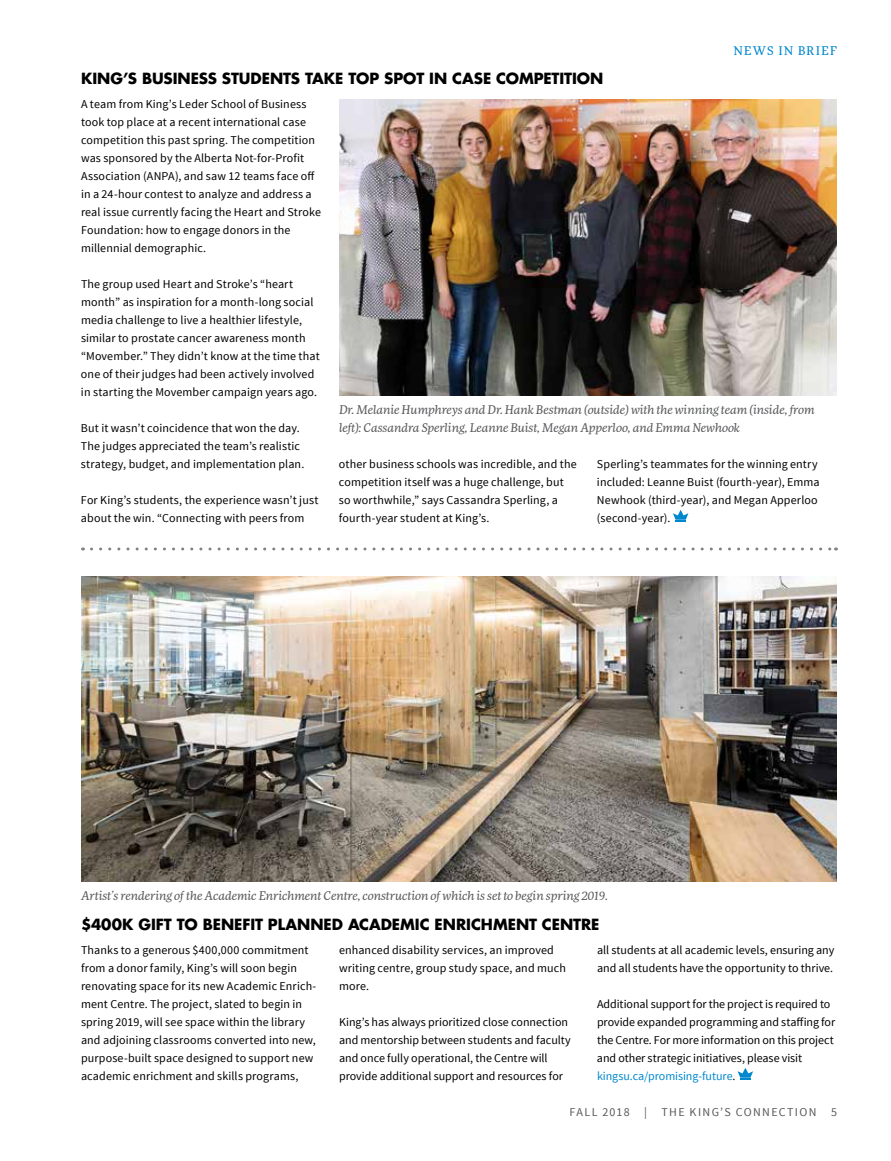
<style>
.page{position:relative;width:891px;height:1161px;background:#fff}
.page>*{position:absolute;margin:0;border:0;box-sizing:border-box;transform-origin:0 0}
.t1{font:700 15px "Futura Std";color:#000}
.t2{font:12px/18px "Source Sans Pro";letter-spacing:.01em;color:#000}
.t3{font:italic 12px/18px "More Pro";letter-spacing:-.005em;color:#58595b}
.t4{font:12px "Source Sans Pro";letter-spacing:.11em;color:#58595b}
.t5{font:12px "More Pro";letter-spacing:.115em;color:#0088ce}
.s1{color:#0088ce}
</style>
<div class="page">
<svg style="left:91px;top:548px;width:746px;height:2px"></svg>
<img style="left:339px;top:100px;width:498px;height:296px">
<svg style="left:673px;top:510px;width:15px;height:12px"></svg>
<svg style="left:738px;top:1068px;width:15px;height:12px"></svg>
<img style="left:81px;top:576px;width:756px;height:306px">
<p class="t5" style="left:734px;top:42px;width:105px">NEWS IN BRIEF</p>
<p class="t1" style="left:81px;top:69px;width:524px">KING’S BUSINESS STUDENTS TAKE TOP SPOT IN CASE COMPETITION</p>
<p class="t2" style="left:81px;top:95px;width:242px">A team from King’s Leder School of Business took top place at a recent international case competition this past spring. The competition was sponsored by the Alberta Not-for-Profit Association (ANPA), and saw 12 teams face off in a 24-hour contest to analyze and address a real issue currently facing the Heart and Stroke Foundation: how to engage donors in the millennial demographic.</p>
<p class="t2" style="left:81px;top:275px;width:240px">The group used Heart and Stroke’s “heart month” as inspiration for a month-long social media challenge to live a healthier lifestyle, similar to prostate cancer awareness month “Movember.” They didn’t know at the time that one of their judges had been actively involved in starting the Movember campaign years ago.</p>
<p class="t2" style="left:81px;top:419px;width:223px">But it wasn’t coincidence that won the day.<br>The judges appreciated the team’s realistic strategy, budget, and implementation plan.</p>
<p class="t2" style="left:81px;top:491px;width:239px">For King’s students, the experience wasn’t just about the win. “Connecting with peers from</p>
<p class="t3" style="left:339px;top:400px;width:477px">Dr. Melanie Humphreys and Dr. Hank Bestman (outside) with the winning team (inside, from left): Cassandra Sperling, Leanne Buist, Megan Apperloo, and Emma Newhook</p>
<p class="t2" style="left:339px;top:455px;width:239px">other business schools was incredible, and the competition itself was a huge challenge, but so worthwhile,” says Cassandra Sperling, a fourth-year student at King’s.</p>
<p class="t2" style="left:597px;top:455px;width:224px">Sperling’s teammates for the winning entry included: Leanne Buist (fourth-year), Emma Newhook (third-year), and Megan Apperloo (second-year).</p>
<p class="t3" style="left:81px;top:886px;width:528px">Artist’s rendering of the Academic Enrichment Centre, construction of which is set to begin spring 2019.</p>
<p class="t1" style="left:81px;top:915px;width:520px">$400K GIFT TO BENEFIT PLANNED ACADEMIC ENRICHMENT CENTRE</p>
<p class="t2" style="left:81px;top:941px;width:237px">Thanks to a generous $400,000 commitment from a donor family, King’s will soon begin renovating space for its new Academic Enrich&shy;ment Centre. The project, slated to begin in spring 2019, will see space within the library and adjoining classrooms converted into new, purpose-built space designed to support new academic enrichment and skills programs,</p>
<p class="t2" style="left:339px;top:941px;width:229px">enhanced disability services, an improved writing centre, group study space, and much more.</p>
<p class="t2" style="left:339px;top:1013px;width:233px">King’s has always prioritized close connection and mentorship between students and faculty and once fully operational, the Centre will provide additional support and resources for</p>
<p class="t2" style="left:597px;top:941px;width:239px">all students at all academic levels, ensuring any and all students have the opportunity to thrive.</p>
<p class="t2" style="left:597px;top:995px;width:240px">Additional support for the project is required to provide expanded programming and staffing for the Centre. For more information on this project and other strategic initiatives, please visit <span class="s1">kingsu.ca/promising-future</span>.</p>
<p class="t4" style="left:570px;top:1105px;width:269px">FALL 2018 | THE KING’S CONNECTION 5</p>
</div>
